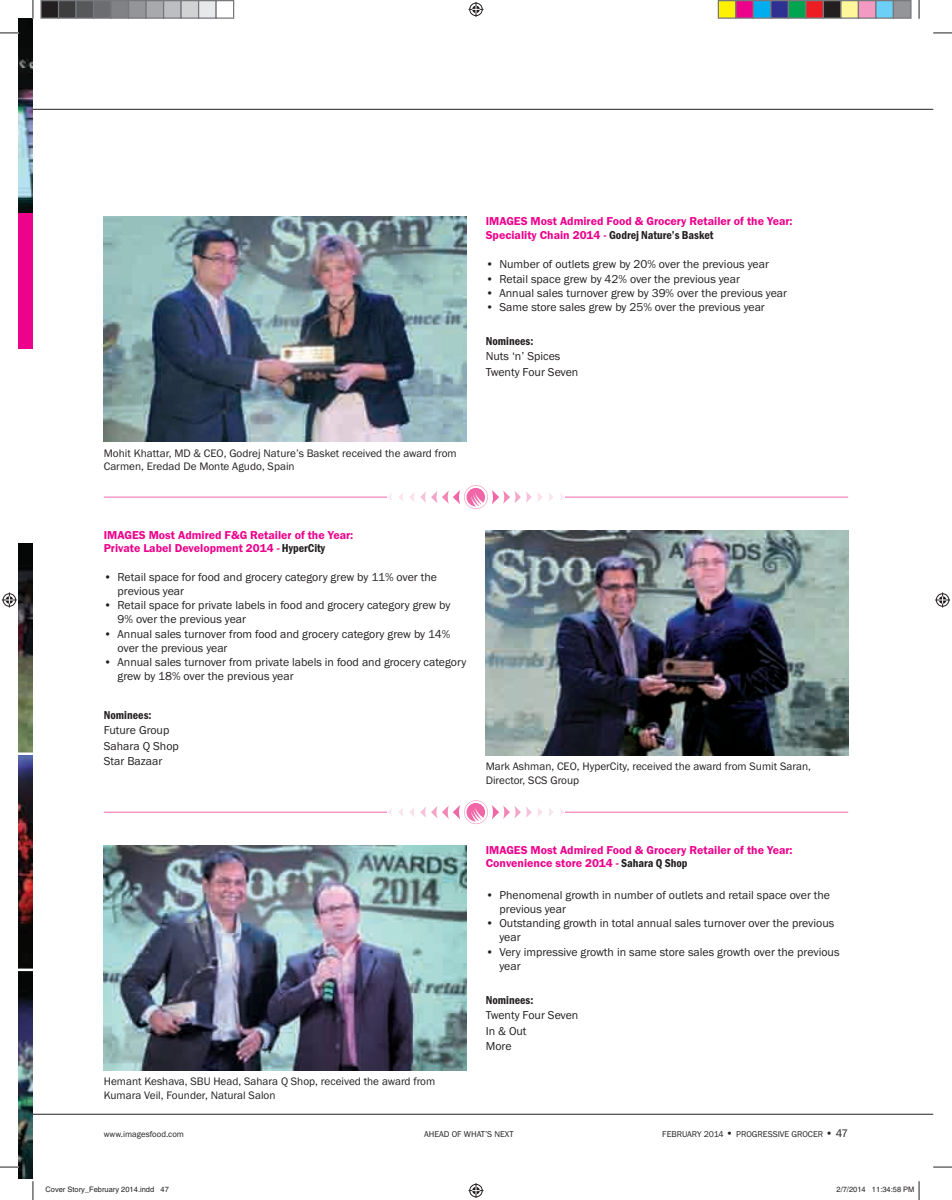
<style>
.page{position:relative;width:952px;height:1200px;background:#fff}
.page>*{position:absolute;margin:0;border:0;box-sizing:border-box;transform-origin:0 0}
.t1{font:11.88px/14.2px "Franklin Gothic";color:#231f20}
.t2{font:600 11.88px/13.8px "Franklin Gothic";color:#ed028c}
.t3{font:600 condensed 11.88px "Franklin Gothic";color:#231f20}
.t4{font:11.25px/13.5px "Franklin Gothic";color:#231f20}
.t5{font:8.75px "Franklin Gothic";color:#231f20}
.t6{font:7.5px "Helvetica";color:#231f20}
.s1{font-stretch:condensed}
.s2{font-stretch:condensed;color:#231f20}
.s3{font-size:11.25px}
</style>
<div class="page">
<hr style="left:33px;top:1114px;width:900px;height:1px;background:#231f20">
<hr style="left:33px;top:109px;width:900px;height:1px;background:#231f20">
<img style="left:104px;top:216px;width:362px;height:225px">
<img style="left:486px;top:530px;width:362px;height:225px">
<img style="left:104px;top:845px;width:362px;height:225px">
<hr style="left:565px;top:497px;width:283px;height:1px;background:#f166a7">
<hr style="left:104px;top:497px;width:283px;height:1px;background:#f166a7">
<svg style="left:399px;top:493px;width:4px;height:8px"></svg>
<svg style="left:388px;top:493px;width:4px;height:8px"></svg>
<svg style="left:409px;top:485px;width:144px;height:24px"></svg>
<svg style="left:560px;top:493px;width:4px;height:8px"></svg>
<hr style="left:565px;top:812px;width:283px;height:1px;background:#f166a7">
<hr style="left:104px;top:812px;width:283px;height:1px;background:#f166a7">
<svg style="left:399px;top:808px;width:4px;height:8px"></svg>
<svg style="left:388px;top:808px;width:4px;height:8px"></svg>
<svg style="left:409px;top:800px;width:144px;height:24px"></svg>
<svg style="left:560px;top:808px;width:4px;height:8px"></svg>
<img style="left:19px;top:544px;width:14px;height:635px">
<img style="left:19px;top:19px;width:14px;height:195px">
<div style="left:19px;top:214px;width:14px;height:135px;background:#ed028c"></div>
<hr style="left:19px;top:752px;width:14px;height:3px;background:#fff">
<hr style="left:19px;top:968px;width:14px;height:3px;background:#fff">
<svg style="left:0;top:32px;width:19px;height:2px"></svg>
<svg style="left:933px;top:32px;width:19px;height:2px"></svg>
<svg style="left:0;top:1166px;width:19px;height:2px"></svg>
<svg style="left:933px;top:1166px;width:19px;height:2px"></svg>
<svg style="left:32px;top:0;width:2px;height:19px"></svg>
<svg style="left:32px;top:1181px;width:2px;height:19px"></svg>
<svg style="left:918px;top:0;width:2px;height:19px"></svg>
<svg style="left:468px;top:2px;width:15px;height:15px"></svg>
<svg style="left:468px;top:1183px;width:15px;height:15px"></svg>
<svg style="left:2px;top:592px;width:15px;height:15px"></svg>
<svg style="left:935px;top:592px;width:15px;height:15px"></svg>
<div style="left:41px;top:1px;width:18px;height:17px;background:#231f20"></div>
<div style="left:40px;top:0;width:19px;height:19px;border:1px solid #76787b"></div>
<div style="left:59px;top:1px;width:17px;height:17px;background:#3e3e3f"></div>
<div style="left:58px;top:0;width:19px;height:19px;border:1px solid #76787b"></div>
<div style="left:76px;top:1px;width:18px;height:17px;background:#57585a"></div>
<div style="left:75px;top:0;width:19px;height:19px;border:1px solid #76787b"></div>
<div style="left:94px;top:1px;width:17px;height:17px;background:#6c6d70"></div>
<div style="left:93px;top:0;width:19px;height:19px;border:1px solid #76787b"></div>
<div style="left:111px;top:1px;width:18px;height:17px;background:#808285"></div>
<div style="left:110px;top:0;width:19px;height:19px;border:1px solid #76787b"></div>
<div style="left:129px;top:1px;width:17px;height:17px;background:#939598"></div>
<div style="left:128px;top:0;width:19px;height:19px;border:1px solid #76787b"></div>
<div style="left:146px;top:1px;width:18px;height:17px;background:#a8a9ad"></div>
<div style="left:145px;top:0;width:19px;height:19px;border:1px solid #76787b"></div>
<div style="left:164px;top:1px;width:17px;height:17px;background:#bdbec1"></div>
<div style="left:163px;top:0;width:19px;height:19px;border:1px solid #76787b"></div>
<div style="left:181px;top:1px;width:18px;height:17px;background:#d1d2d4"></div>
<div style="left:180px;top:0;width:19px;height:19px;border:1px solid #76787b"></div>
<div style="left:199px;top:1px;width:17px;height:17px;background:#e7e8e9"></div>
<div style="left:198px;top:0;width:19px;height:19px;border:1px solid #76787b"></div>
<div style="left:215px;top:0;width:19px;height:19px;border:1px solid #76787b"></div>
<div style="left:718px;top:1px;width:18px;height:17px;background:#fff101"></div>
<div style="left:718px;top:0;width:18px;height:19px;border:1px solid #76787b"></div>
<div style="left:736px;top:1px;width:17px;height:17px;background:#ed028c"></div>
<div style="left:735px;top:0;width:19px;height:19px;border:1px solid #76787b"></div>
<div style="left:753px;top:1px;width:18px;height:17px;background:#00aeef"></div>
<div style="left:752px;top:0;width:19px;height:19px;border:1px solid #76787b"></div>
<div style="left:771px;top:1px;width:17px;height:17px;background:#2e3092"></div>
<div style="left:770px;top:0;width:19px;height:19px;border:1px solid #76787b"></div>
<div style="left:788px;top:1px;width:18px;height:17px;background:#00a54f"></div>
<div style="left:788px;top:0;width:18px;height:19px;border:1px solid #76787b"></div>
<div style="left:806px;top:1px;width:17px;height:17px;background:#ee1d23"></div>
<div style="left:805px;top:0;width:19px;height:19px;border:1px solid #76787b"></div>
<div style="left:823px;top:1px;width:18px;height:17px;background:#231f20"></div>
<div style="left:822px;top:0;width:19px;height:19px;border:1px solid #76787b"></div>
<div style="left:841px;top:1px;width:17px;height:17px;background:#fff79a"></div>
<div style="left:840px;top:0;width:19px;height:19px;border:1px solid #76787b"></div>
<div style="left:858px;top:1px;width:18px;height:17px;background:#f499c2"></div>
<div style="left:858px;top:0;width:18px;height:19px;border:1px solid #76787b"></div>
<div style="left:876px;top:1px;width:17px;height:17px;background:#6bcff6"></div>
<div style="left:875px;top:0;width:19px;height:19px;border:1px solid #76787b"></div>
<div style="left:893px;top:1px;width:18px;height:17px;background:#939598"></div>
<div style="left:892px;top:0;width:19px;height:19px;border:1px solid #76787b"></div>
<svg style="left:918px;top:1181px;width:2px;height:19px"></svg>
<p class="t2" style="left:486px;top:215px;width:308px">IMAGES Most Admired Food &amp; Grocery Retailer of the Year:<br>Speciality Chain 2014 <span class="s1">-</span> <span class="s2">Godrej Nature’s Basket</span></p>
<p class="t1" style="left:486px;top:258px;width:285px">• Number of outlets grew by 20% over the previous year</p>
<p class="t1" style="left:486px;top:273px;width:256px">• Retail space grew by 42% over the previous year</p>
<p class="t1" style="left:486px;top:287px;width:303px">• Annual sales turnover grew by 39% over the previous year</p>
<p class="t1" style="left:486px;top:301px;width:281px">• Same store sales grew by 25% over the previous year</p>
<p class="t3" style="left:486px;top:337px;width:49px">Nominees:</p>
<p class="t1" style="left:486px;top:350px;width:94px;line-height:15.5px">Nuts ‘n’ Spices<br>Twenty Four Seven</p>
<p class="t4" style="left:104px;top:447px;width:354px">Mohit Khattar, MD &amp; CEO, Godrej Nature’s Basket received the award from<br>Carmen, Eredad De Monte Agudo, Spain</p>
<p class="t2" style="left:104px;top:529px;width:251px">IMAGES Most Admired F&amp;G Retailer of the Year:<br>Private Label Development 2014 - <span class="s2">HyperCity</span></p>
<p class="t1" style="left:118px;top:570px;width:321px;text-indent:-14px">• Retail space for food and grocery category grew by 11% over the previous year</p>
<p class="t1" style="left:118px;top:599px;width:334px;text-indent:-14px">• Retail space for private labels in food and grocery category grew by<br>9% over the previous year</p>
<p class="t1" style="left:118px;top:627px;width:334px;text-indent:-14px">• Annual sales turnover from food and grocery category grew by 14% over the previous year</p>
<p class="t1" style="left:118px;top:656px;width:350px;text-indent:-14px">• Annual sales turnover from private labels in food and grocery category grew by 18% over the previous year</p>
<p class="t3" style="left:104px;top:711px;width:49px">Nominees:</p>
<p class="t1" style="left:104px;top:723px;width:77px;line-height:15.5px">Future Group<br>Sahara Q Shop<br>Star Bazaar</p>
<p class="t4" style="left:486px;top:760px;width:327px">Mark Ashman, CEO, HyperCity, received the award from Sumit Saran,<br>Director, SCS Group</p>
<p class="t4" style="left:104px;top:1075px;width:333px">Hemant Keshava, SBU Head, Sahara Q Shop, received the award from<br>Kumara Veil, Founder, Natural Salon</p>
<p class="t2" style="left:486px;top:844px;width:308px">IMAGES Most Admired Food &amp; Grocery Retailer of the Year:<br>Convenience store 2014 - <span class="s2">Sahara Q Shop</span></p>
<p class="t1" style="left:499px;top:888px;width:332px;text-indent:-14px">• Phenomenal growth in number of outlets and retail space over the previous year</p>
<p class="t1" style="left:499px;top:917px;width:336px;text-indent:-14px">• Outstanding growth in total annual sales turnover over the previous year</p>
<p class="t1" style="left:499px;top:945px;width:341px;text-indent:-14px">• Very impressive growth in same store sales growth over the previous year</p>
<p class="t3" style="left:486px;top:996px;width:49px">Nominees:</p>
<p class="t1" style="left:486px;top:1008px;width:94px;line-height:15.5px">Twenty Four Seven<br>In &amp; Out<br>More</p>
<p class="t5" style="left:104px;top:1131px;width:82px">www.imagesfood.com</p>
<p class="t5" style="left:424px;top:1131px;width:91px">AHEAD OF WHAT’S NEXT</p>
<p class="t5" style="left:662px;top:1131px;width:187px">FEBRUARY 2014 <span class="s3">•</span> PROGRESSIVE GROCER <span class="s3">• 47</span></p>
<p class="t6" style="left:45px;top:1187px;width:125px">Cover Story_February 2014.indd 47</p>
<p class="t6" style="left:836px;top:1187px;width:79px">2/7/2014 11:34:58 PM</p>
</div>
